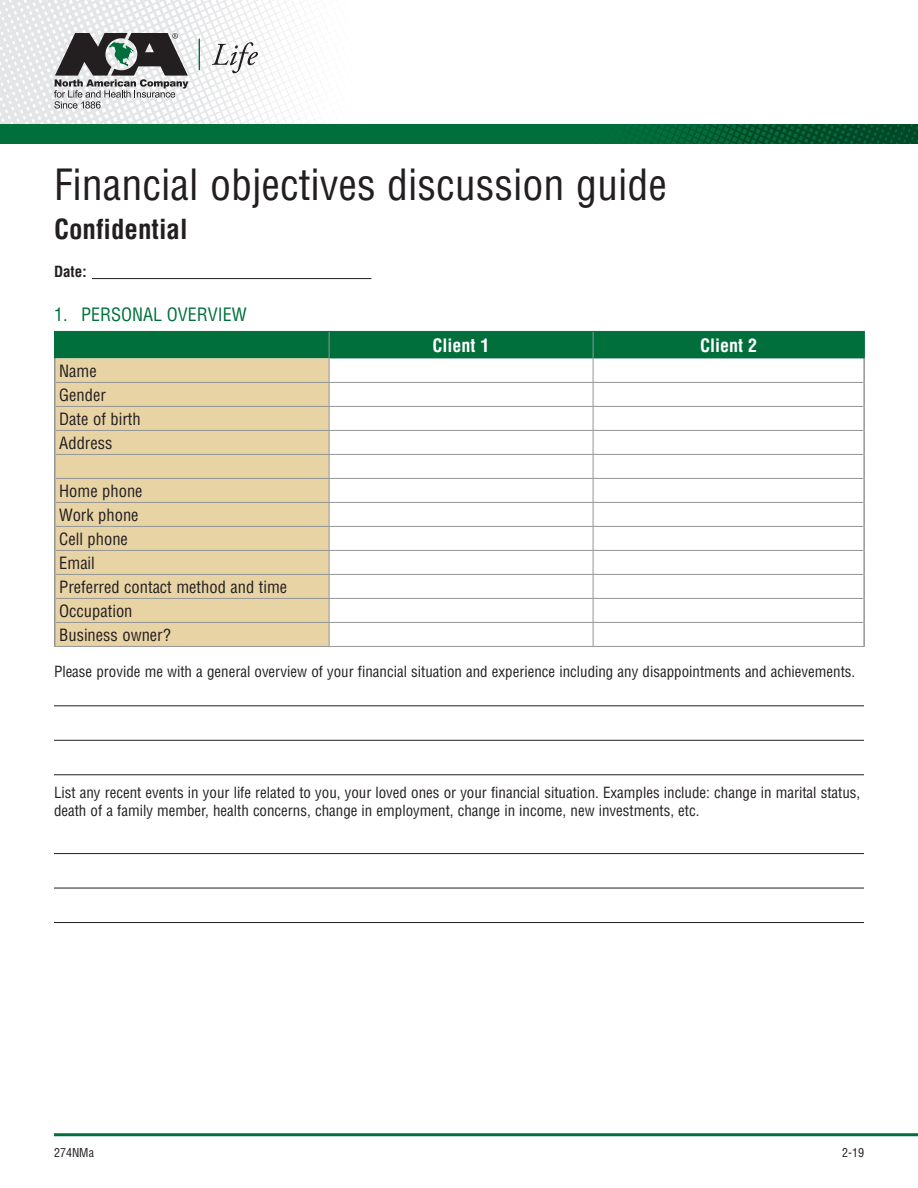
<style>
.page{position:relative;width:918px;height:1188px;background:#fff}
.page>*{position:absolute;margin:0;border:0;box-sizing:border-box;transform-origin:0 0}
.Subhead_2{font:condensed 42px "Helvetica";color:#231f20}
.Subhead_2-2{font:700 condensed 27px "Helvetica";color:#231f20}
.Subhead_1{font:condensed 18px "Helvetica";color:#006f3c}
.Table_Section{font:700 condensed 18px "Helvetica";color:#fff}
.Table_Body{font:condensed 16.5px "Helvetica";color:#231f20}
.Body_Copy{font:condensed 15px/18px "Helvetica";color:#231f20}
.Body_Copy-2{font:700 condensed 15px "Helvetica";color:#231f20}
.t1{font:condensed 12px "Helvetica";color:#231f20}
</style>
<div class="page">
<svg style="left:0;top:0;width:309px;height:124px"></svg>
<hr style="left:54px;top:1133px;width:864px;height:3px;background:#006f3c">
<hr style="left:199px;top:39px;width:1px;height:31px;background:#006f3c">
<svg style="left:212px;top:42px;width:46px;height:31px"></svg>
<svg style="left:54px;top:33px;width:134px;height:76px"></svg>
<div style="left:0;top:124px;width:918px;height:20px;background:#006f3c"></div>
<svg style="left:631px;top:124px;width:287px;height:20px"></svg>
<svg style="left:56px;top:332px;width:807px;height:314px"></svg>
<hr style="left:54px;top:646px;width:275px;height:1px;background:#939598">
<hr style="left:329px;top:646px;width:264px;height:1px;background:#939598">
<hr style="left:593px;top:646px;width:272px;height:1px;background:#939598">
<hr style="left:54px;top:358px;width:2px;height:24px;background:#939598">
<hr style="left:863px;top:358px;width:2px;height:24px;background:#939598">
<hr style="left:54px;top:382px;width:2px;height:24px;background:#939598">
<hr style="left:863px;top:382px;width:2px;height:24px;background:#939598">
<hr style="left:54px;top:406px;width:2px;height:24px;background:#939598">
<hr style="left:863px;top:406px;width:2px;height:24px;background:#939598">
<hr style="left:54px;top:430px;width:2px;height:24px;background:#939598">
<hr style="left:863px;top:430px;width:2px;height:24px;background:#939598">
<hr style="left:54px;top:454px;width:2px;height:24px;background:#939598">
<hr style="left:863px;top:454px;width:2px;height:24px;background:#939598">
<hr style="left:54px;top:478px;width:2px;height:24px;background:#939598">
<hr style="left:863px;top:478px;width:2px;height:24px;background:#939598">
<hr style="left:54px;top:502px;width:2px;height:24px;background:#939598">
<hr style="left:863px;top:502px;width:2px;height:24px;background:#939598">
<hr style="left:54px;top:526px;width:2px;height:24px;background:#939598">
<hr style="left:863px;top:526px;width:2px;height:24px;background:#939598">
<hr style="left:54px;top:550px;width:2px;height:24px;background:#939598">
<hr style="left:863px;top:550px;width:2px;height:24px;background:#939598">
<hr style="left:54px;top:574px;width:2px;height:24px;background:#939598">
<hr style="left:863px;top:574px;width:2px;height:24px;background:#939598">
<hr style="left:54px;top:598px;width:2px;height:24px;background:#939598">
<hr style="left:863px;top:598px;width:2px;height:24px;background:#939598">
<hr style="left:54px;top:622px;width:2px;height:24px;background:#939598">
<hr style="left:863px;top:622px;width:2px;height:24px;background:#939598">
<hr style="left:54px;top:331px;width:275px;height:1px;background:#006f3c">
<hr style="left:329px;top:331px;width:264px;height:1px;background:#006f3c">
<hr style="left:593px;top:331px;width:272px;height:1px;background:#006f3c">
<hr style="left:54px;top:332px;width:2px;height:26px;background:#006f3c">
<hr style="left:863px;top:332px;width:2px;height:26px;background:#006f3c">
<hr style="left:54px;top:705px;width:810px;height:1px;background:#231f20">
<hr style="left:54px;top:740px;width:810px;height:1px;background:#231f20">
<hr style="left:54px;top:774px;width:810px;height:1px;background:#231f20">
<hr style="left:54px;top:853px;width:810px;height:1px;background:#231f20">
<hr style="left:54px;top:888px;width:810px;height:1px;background:#231f20">
<hr style="left:54px;top:922px;width:810px;height:1px;background:#231f20">
<hr style="left:92px;top:278px;width:279px;height:1px;background:#231f20">
<p class="Subhead_2" style="left:54px;top:158px;width:614px">Financial objectives discussion guide</p>
<p class="Subhead_2-2" style="left:54px;top:212px;width:135px">Confidential</p>
<p class="Body_Copy-2" style="left:54px;top:262px;width:34px">Date:</p>
<p class="Subhead_1" style="left:54px;top:303px;width:194px">1. PERSONAL OVERVIEW</p>
<p class="Table_Section" style="left:433px;top:334px;width:58px">Client 1</p>
<p class="Table_Section" style="left:700px;top:334px;width:58px">Client 2</p>
<p class="Table_Body" style="left:59px;top:360px;width:39px">Name</p>
<p class="Table_Body" style="left:59px;top:385px;width:48px">Gender</p>
<p class="Table_Body" style="left:59px;top:409px;width:83px">Date of birth</p>
<p class="Table_Body" style="left:59px;top:433px;width:55px">Address</p>
<p class="Table_Body" style="left:59px;top:481px;width:85px">Home phone</p>
<p class="Table_Body" style="left:59px;top:505px;width:81px">Work phone</p>
<p class="Table_Body" style="left:59px;top:529px;width:70px">Cell phone</p>
<p class="Table_Body" style="left:59px;top:553px;width:37px">Email</p>
<p class="Table_Body" style="left:59px;top:577px;width:230px">Preferred contact method and time</p>
<p class="Table_Body" style="left:59px;top:601px;width:75px">Occupation</p>
<p class="Table_Body" style="left:59px;top:625px;width:113px">Business owner?</p>
<p class="Body_Copy" style="left:54px;top:662px;width:803px">Please provide me with a general overview of your financial situation and experience including any disappointments and achievements.</p>
<p class="Body_Copy" style="left:54px;top:784px;width:808px">List any recent events in your life related to you, your loved ones or your financial situation. Examples include: change in marital status, death of a family member, health concerns, change in employment, change in income, new investments, etc.</p>
<p class="t1" style="left:54px;top:1145px;width:41px">274NMa</p>
<p class="t1" style="left:842px;top:1145px;width:23px">2-19</p>
</div>
